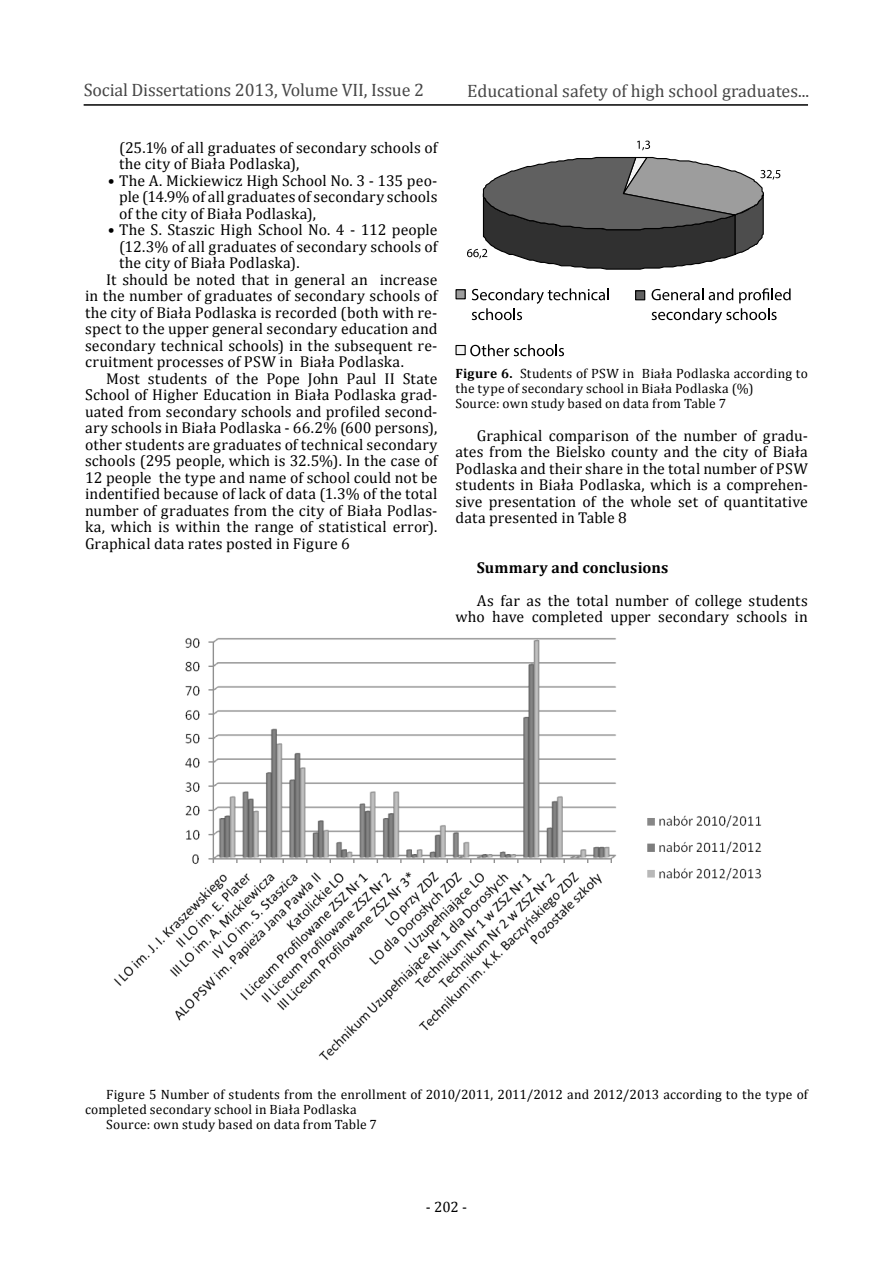
<style>
.page{position:relative;width:893px;height:1263px;background:#fff}
.page>*{position:absolute;margin:0;border:0;box-sizing:border-box;transform-origin:0 0}
.t1{font:18px "Cambria";color:#464646}
.t2{font:15.75px/16.5px "Cambria";letter-spacing:.01em;color:#000;text-align:justify}
.t3{font:700 15.75px "Cambria";letter-spacing:.01em;color:#000}
.t4{font:15px "Cambria";color:#000}
.t5{font:13.5px/15px "Cambria";letter-spacing:.015em;color:#000}
.s1{font-weight:700}
</style>
<div class="page">
<hr style="left:84px;top:104px;width:724px;height:2px;background:#000">
<div style="left:456px;top:290px;width:9px;height:9px;background:#9d9d9d"></div>
<div style="left:455px;top:289px;width:11px;height:10px;border:1px solid #000"></div>
<div style="left:456px;top:345px;width:9px;height:10px;background:#f4f4f4"></div>
<div style="left:455px;top:345px;width:11px;height:10px;border:1px solid #000"></div>
<div style="left:636px;top:291px;width:9px;height:9px;background:#606060"></div>
<div style="left:635px;top:290px;width:10px;height:10px;border:1px solid #000"></div>
<svg style="left:472px;top:288px;width:137px;height:32px"></svg>
<svg style="left:652px;top:288px;width:139px;height:36px"></svg>
<svg style="left:470px;top:344px;width:94px;height:12px"></svg>
<svg style="left:467px;top:156px;width:313px;height:114px"></svg>
<svg style="left:637px;top:141px;width:13px;height:9px"></svg>
<img style="left:113px;top:638px;width:649px;height:422px">
<p class="t1" style="left:84px;top:79px;width:342px">Social Dissertations 2013, Volume VII, Issue 2</p>
<p class="t1" style="left:467px;top:80px;width:344px">Educational safety of high school graduates...</p>
<p class="t1" style="left:88px;top:80px;width:314px">Rozprawy Społeczne 2013, Tom VI , Nr 2</p>
<p class="t2" style="left:119px;top:139px;width:320px">(25.1% of all graduates of secondary schools of the city of Biała Podlaska),</p>
<p class="t2" style="left:119px;top:172px;width:320px;text-indent:-11px">• The A. Mickiewicz High School No. 3 - 135 peo&shy;ple (14.9% of all graduates of secondary schools of the city of Biała Podlaska),</p>
<p class="t2" style="left:108px;top:221px;width:331px">• The S. Staszic High School No. 4 - 112 people</p>
<p class="t2" style="left:119px;top:238px;width:320px">(12.3% of all graduates of secondary schools of</p>
<p class="t2" style="left:119px;top:254px;width:182px">the city of Biała Podlaska).</p>
<p class="t2" style="left:106px;top:271px;width:333px">It should be noted that in general an increase</p>
<p class="t2" style="left:85px;top:287px;width:354px">in the number of graduates of secondary schools of</p>
<p class="t2" style="left:85px;top:304px;width:354px">the city of Biała Podlaska is recorded (both with re-</p>
<p class="t2" style="left:85px;top:320px;width:354px">spect to the upper general secondary education and</p>
<p class="t2" style="left:85px;top:337px;width:354px">secondary technical schools) in the subsequent re-</p>
<p class="t2" style="left:85px;top:353px;width:320px">cruitment processes of PSW in Biała Podlaska.</p>
<p class="t2" style="left:106px;top:370px;width:333px">Most students of the Pope John Paul II State</p>
<p class="t2" style="left:85px;top:386px;width:354px">School of Higher Education in Biała Podlaska grad-</p>
<p class="t2" style="left:85px;top:403px;width:354px">uated from secondary schools and profiled second-</p>
<p class="t2" style="left:85px;top:419px;width:354px">ary schools in Biała Podlaska - 66.2% (600 persons),</p>
<p class="t2" style="left:85px;top:436px;width:354px">other students are graduates of technical secondary</p>
<p class="t2" style="left:85px;top:452px;width:354px">schools (295 people, which is 32.5%). In the case of</p>
<p class="t2" style="left:85px;top:469px;width:354px">12 people the type and name of school could not be</p>
<p class="t2" style="left:85px;top:486px;width:354px">indentified because of lack of data (1.3% of the total</p>
<p class="t2" style="left:85px;top:502px;width:354px">number of graduates from the city of Biała Podlas-</p>
<p class="t2" style="left:85px;top:519px;width:354px">ka, which is within the range of statistical error).</p>
<p class="t2" style="left:85px;top:535px;width:266px">Graphical data rates posted in Figure 6</p>
<p class="t5" style="left:455px;top:365px;width:354px"><span class="s1">Figure 6.</span> Students of PSW in Biała Podlaska according to the type of secondary school in Biała Podlaska (%)<br>Source: own study based on data from Table 7</p>
<p class="t2" style="left:455px;top:427px;width:354px;text-indent:21px">Graphical comparison of the number of gradu&shy;ates from the Bielsko county and the city of Biała Podlaska and their share in the total number of PSW students in Biała Podlaska, which is a comprehen&shy;sive presentation of the whole set of quantitative data presented in Table 8</p>
<p class="t3" style="left:477px;top:556px;width:193px">Summary and conclusions</p>
<p class="t2" style="left:455px;top:592px;width:354px;text-align:right">As far as the total number of college students who have completed upper secondary schools in</p>
<p class="t5" style="left:106px;top:1086px;width:703px">Figure 5 Number of students from the enrollment of 2010/2011, 2011/2012 and 2012/2013 according to the type of</p>
<p class="t5" style="left:85px;top:1101px;width:273px">completed secondary school in Biała Podlaska</p>
<p class="t5" style="left:106px;top:1116px;width:272px">Source: own study based on data from Table 7</p>
<p class="t4" style="left:426px;top:1198px;width:43px">- 202 -</p>
</div>
